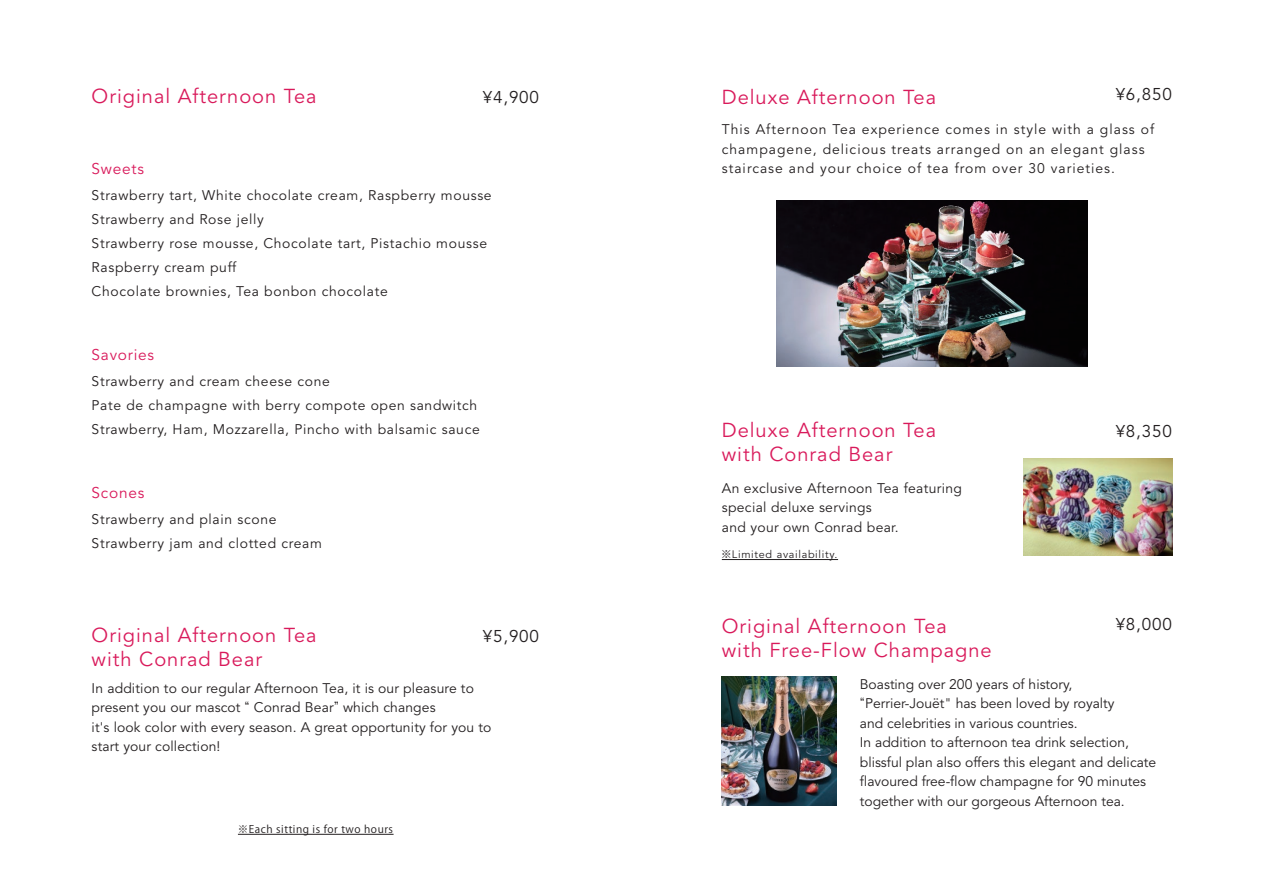
<style>
.page{position:relative;width:1263px;height:893px;background:#fff}
.page>*{position:absolute;margin:0;border:0;box-sizing:border-box;transform-origin:0 0}
.t1{font:20.1px/24px "Avenir LT Std";letter-spacing:.05em;color:#d91a5b}
.t2{font:16.95px "Avenir LT Std";letter-spacing:.05em;color:#231f20}
.t3{font:15.45px "Avenir LT Std";letter-spacing:.05em;color:#d91a5b}
.t4{font:13.95px/24px "Avenir LT Std";letter-spacing:.05em;color:#231f20}
.t5{font:13.95px/19.5px "Avenir LT Std";color:#231f20}
.t6{font:13.95px/19.5px "Avenir LT Std";letter-spacing:.01em;color:#231f20}
.t7{font:13.95px/19.5px "Avenir LT Std";letter-spacing:.075em;color:#231f20}
.t8{font:13.95px/19.5px "Avenir LT Std";letter-spacing:.03em;color:#231f20}
.t9{font:10.8px "Avenir LT Std";letter-spacing:.065em;color:#231f20}
.t10{font:10.5px "Koz Go Pr 6 N";letter-spacing:.05em;color:#231f20}
.s1{font-family:"Hira Kaku Std N W3";font-size:13.5px}
.s2{font-family:"Hira Kaku Std N W3";font-size:10.5px}
</style>
<div class="page">
<hr style="left:722px;top:559px;width:116px;height:1px;background:#231f20">
<img style="left:1024px;top:458px;width:148px;height:98px">
<img style="left:722px;top:677px;width:115px;height:129px">
<img style="left:777px;top:201px;width:310px;height:165px">
<hr style="left:238px;top:834px;width:156px;height:1px;background:#231f20">
<h1 class="t1" style="left:92px;top:85px;width:227px">Original Afternoon Tea</h1>
<p class="t2" style="left:483px;top:87px;width:58px">¥4,900</p>
<p class="t3" style="left:92px;top:160px;width:54px">Sweets</p>
<p class="t4" style="left:92px;top:184px;width:402px">Strawberry tart, White chocolate cream, Raspberry mousse Strawberry and Rose jelly<br>Strawberry rose mousse, Chocolate tart, Pistachio mousse Raspberry cream puff<br>Chocolate brownies, Tea bonbon chocolate</p>
<p class="t3" style="left:92px;top:346px;width:64px">Savories</p>
<p class="t4" style="left:92px;top:370px;width:390px">Strawberry and cream cheese cone<br>Pate de champagne with berry compote open sandwitch<br>Strawberry, Ham, Mozzarella, Pincho with balsamic sauce</p>
<p class="t3" style="left:92px;top:484px;width:54px">Scones</p>
<p class="t4" style="left:92px;top:508px;width:232px">Strawberry and plain scone<br>Strawberry jam and clotted cream</p>
<h1 class="t1" style="left:92px;top:623px;width:227px">Original Afternoon Tea with Conrad Bear</h1>
<p class="t2" style="left:483px;top:626px;width:58px">¥5,900</p>
<p class="t6" style="left:92px;top:679px;width:401px">In addition to our regular Afternoon Tea, it is our pleasure to present you our mascot <span class="s1">“</span> Conrad Bear<span class="s1">”</span> which changes<br>it's look color with every season. A great opportunity for you to start your collection!</p>
<p class="t10" style="left:238px;top:823px;width:157px">※Each sitting is for two hours</p>
<h1 class="t1" style="left:722px;top:86px;width:216px">Deluxe Afternoon Tea</h1>
<p class="t2" style="left:1116px;top:84px;width:58px">¥6,850</p>
<p class="t7" style="left:722px;top:120px;width:434px">This Afternoon Tea experience comes in style with a glass of champagene, delicious treats arranged on an elegant glass staircase and your choice of tea from over 30 varieties.</p>
<h1 class="t1" style="left:722px;top:419px;width:216px">Deluxe Afternoon Tea with Conrad Bear</h1>
<p class="t2" style="left:1116px;top:422px;width:58px">¥8,350</p>
<p class="t8" style="left:722px;top:479px;width:242px">An exclusive Afternoon Tea featuring special deluxe servings<br>and your own Conrad bear.</p>
<p class="t9" style="left:721px;top:549px;width:118px"><span class="s2">※</span>Limited availability.</p>
<h1 class="t1" style="left:722px;top:615px;width:271px">Original Afternoon Tea with Free-Flow Champagne</h1>
<p class="t2" style="left:1116px;top:615px;width:58px">¥8,000</p>
<p class="t5" style="left:860px;top:674px;width:298px">Boasting over 200 years of history, <span class="s1">“</span>Perrier-Jouët" has been loved by royalty<br>and celebrities in various countries.<br>In addition to afternoon tea drink selection, blissful plan also offers this elegant and delicate flavoured free-flow champagne for 90 minutes together with our gorgeous Afternoon tea.</p>
</div>
